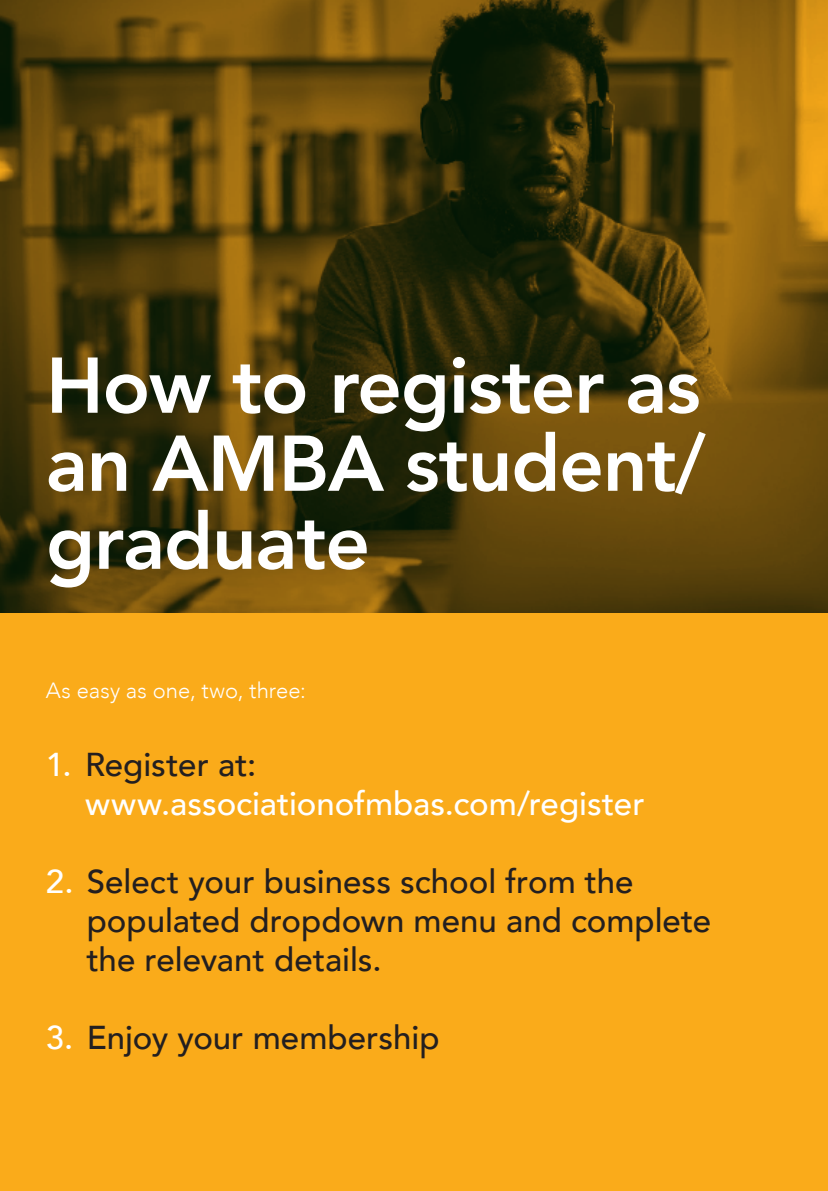
<style>
.page{position:relative;width:828px;height:1191px;background:#fff}
.page>*{position:absolute;margin:0;border:0;box-sizing:border-box;transform-origin:0 0}
.t1{font:800 78px/78px "Avenir";letter-spacing:-.015em;color:#fff;text-align:justify}
.CIEH-doc_BODYCOPY{font:500 33px/39px "Avenir";color:#231f20}
.CIEH-doc_BODYCOPY-2{font:500 33px/39px "Avenir";color:#fff}
.CIEH-doc_BODYCOPY-3{font:300 22px "Avenir";letter-spacing:.005em;color:#fff}
.s1{color:#231f20}
.s2{color:#fff}
</style>
<div class="page">
<div style="left:1px;top:0;width:827px;height:1191px;background:#faab1a"></div>
<img style="left:1px;top:0;width:827px;height:612px">
<p class="t1" style="left:46px;top:347px;width:661px">How to register as an AMBA student/ graduate</p>
<p class="CIEH-doc_BODYCOPY-3" style="left:46px;top:677px;width:261px">As easy as one, two, three:</p>
<p class="CIEH-doc_BODYCOPY-2" style="left:85px;top:743px;width:561px;text-indent:-39px">1. <span class="s1">Register at: </span>www.associationofmbas.com/register</p>
<p class="CIEH-doc_BODYCOPY" style="left:87px;top:860px;width:626px;text-indent:-41px"><span class="s2">2.</span> Select your business school from the populated dropdown menu and complete the relevant details.</p>
<p class="CIEH-doc_BODYCOPY" style="left:46px;top:1016px;width:395px"><span class="s2">3.</span> Enjoy your membership</p>
</div>
